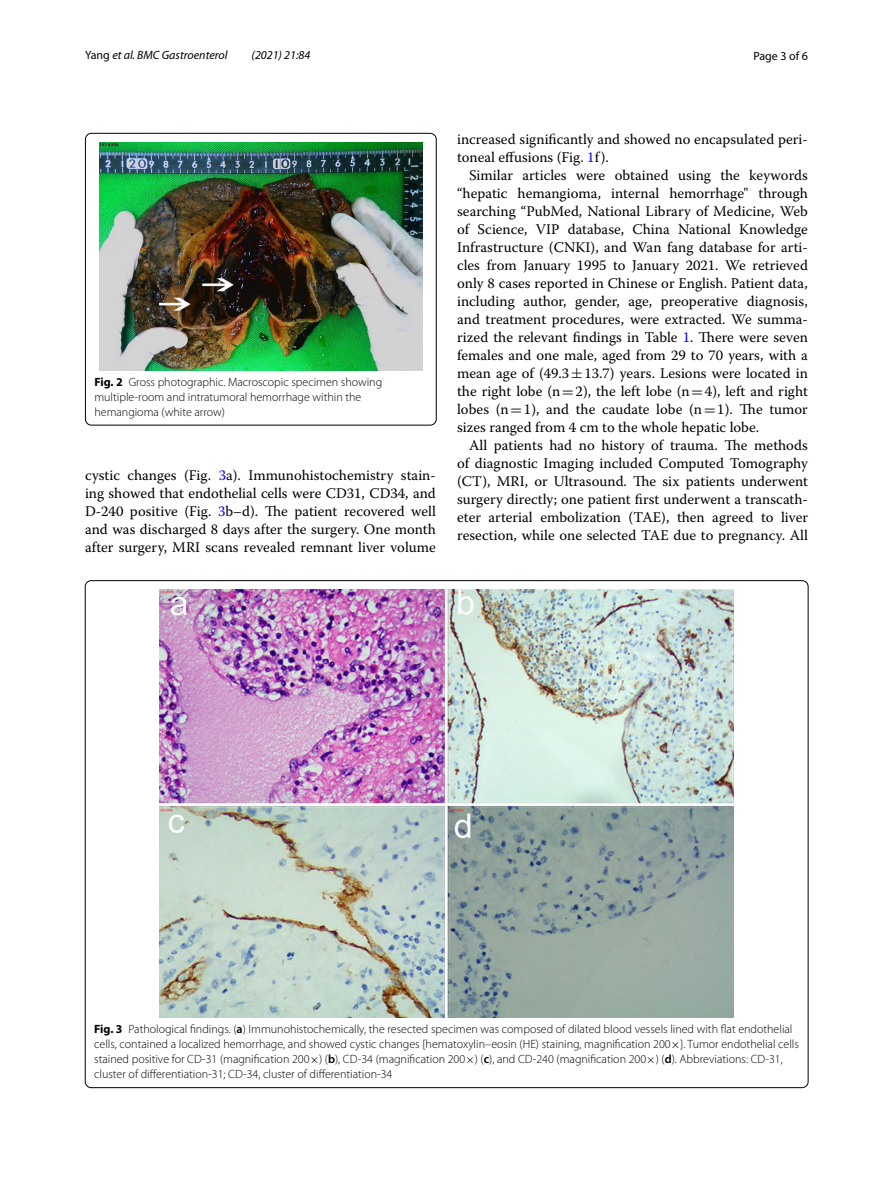
<style>
.page{position:relative;width:893px;height:1187px;background:#fff}
.page>*{position:absolute;margin:0;border:0;box-sizing:border-box;transform-origin:0 0}
.t1{font:14.7px/18px "Warnock Pro";color:#000;text-align:justify}
.t2{font:300 12px/15px "Myriad Pro";color:#000}
.t3{font:italic 12px "Myriad Pro";color:#000}
.t4{font:12px "Myriad Pro";color:#000}
.s1{font-style:normal}
.s2{font-weight:700}
.s3{color:#00f}
.s4{font-family:"MTSY"}
.s5{font-weight:600}
.s6{font-family:"MTSY";font-weight:400}
</style>
<div class="page">
<img style="left:99px;top:142px;width:323px;height:228px">
<div style="left:85px;top:133px;width:351px;height:292px;border:1px solid #000;border-radius:6px"></div>
<img style="left:160px;top:589px;width:574px;height:428px">
<p class="t3" style="left:85px;top:48px;width:144px"><span class="s1">Yang</span> et al. BMC Gastroenterol</p>
<p class="t3" style="left:252px;top:48px;width:60px">(2021) 21:84</p>
<p class="t4" style="left:753px;top:48px;width:56px">Page 3 of 6</p>
<p class="t2" style="left:94px;top:374px;width:289px"><span class="s2">Fig. 2</span> Gross photographic. Macroscopic specimen showing multiple-room and intratumoral hemorrhage within the hemangioma (white arrow)</p>
<p class="t1" style="left:85px;top:466px;width:352px">cystic changes (Fig. <span class="s3">3</span>a). Immunohistochemistry stain&shy;ing showed that endothelial cells were CD31, CD34, and D-240 positive (Fig. <span class="s3">3</span>b–d). The patient recovered well and was discharged 8 days after the surgery. One month after surgery, MRI scans revealed remnant liver volume</p>
<p class="t1" style="left:457px;top:130px;width:352px">increased significantly and showed no encapsulated peri&shy;toneal effusions (Fig. <span class="s3">1</span>f).</p>
<p class="t1" style="left:457px;top:166px;width:352px;text-indent:12px">Similar articles were obtained using the keywords “hepatic hemangioma, internal hemorrhage" through searching “PubMed, National Library of Medicine, Web of Science, VIP database, China National Knowledge Infrastructure (CNKI), and Wan fang database for arti&shy;cles from January 1995 to January 2021. We retrieved only 8 cases reported in Chinese or English. Patient data, including author, gender, age, preoperative diagnosis, and treatment procedures, were extracted. We summa&shy;rized the relevant findings in Table <span class="s3">1</span>. There were seven females and one male, aged from 29 to 70 years, with a mean age of (49.3<span class="s4">±</span>13.7) years. Lesions were located in the right lobe (n<span class="s4">=</span>2), the left lobe (n<span class="s4">=</span>4), left and right lobes (n<span class="s4">=</span>1), and the caudate lobe (n<span class="s4">=</span>1). The tumor sizes ranged from 4 cm to the whole hepatic lobe.</p>
<p class="t1" style="left:457px;top:436px;width:352px;text-indent:12px">All patients had no history of trauma. The methods of diagnostic Imaging included Computed Tomography (CT), MRI, or Ultrasound. The six patients underwent surgery directly; one patient first underwent a transcath&shy;eter arterial embolization (TAE), then agreed to liver resection, while one selected TAE due to pregnancy. All</p>
<p class="t2" style="left:94px;top:1021px;width:706px"><span class="s2">Fig. 3</span> Pathological findings. (<span class="s5">a</span>) Immunohistochemically, the resected specimen was composed of dilated blood vessels lined with flat endothelial cells, contained a localized hemorrhage, and showed cystic changes [hematoxylin–eosin (HE) staining, magnification 200<span class="s6">×</span>]. Tumor endothelial cells stained positive for CD-31 (magnification 200<span class="s6">×</span>) (<span class="s5">b</span>), CD-34 (magnification 200<span class="s6">×</span>) (<span class="s5">c</span>), and CD-240 (magnification 200<span class="s6">×</span>) (<span class="s5">d</span>). Abbreviations: CD-31, cluster of differentiation-31; CD-34, cluster of differentiation-34</p>
</div>
